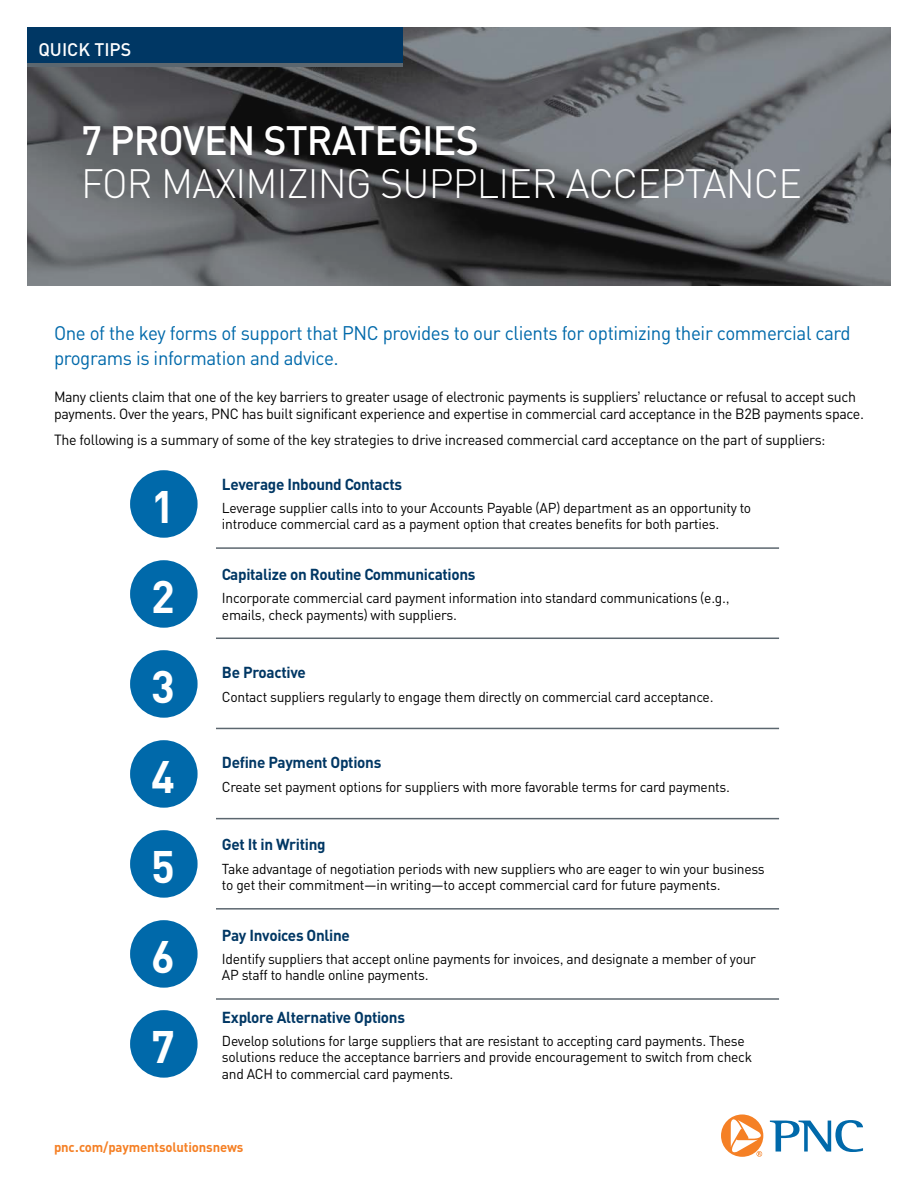
<style>
.page{position:relative;width:918px;height:1188px;background:#fff}
.page>*{position:absolute;margin:0;border:0;box-sizing:border-box;transform-origin:0 0}
.a_graph_copy{font:700 45px "PNC Sans";color:#fff}
.article_page_1_headl{font:300 40.5px/43.5px "PNC Sans";letter-spacing:-.02em;color:#fff}
.x_copy_intro_blue{font:19.5px/25.5px "PNC Sans";letter-spacing:-.02em;color:#0069aa;scale:.96 1}
.t1{font:500 18px "PNC Sans";color:#fff}
.a_graph_copy-2{font:700 15.75px "PNC Sans";letter-spacing:-.02em;color:#003764}
.a_body_copy_9_75_on{font:14.7px/16.5px "PNC Sans";letter-spacing:-.025em;color:#000}
.a_graph_copy-3{font:14.25px/16.5px "PNC Sans";letter-spacing:-.02em;color:#000}
.t2{font:700 13.5px "PNC Sans";letter-spacing:-.01em;color:#f58025}
.s1{font-weight:500}
</style>
<div class="page">
<svg style="left:770px;top:1120px;width:93px;height:32px"></svg>
<svg style="left:721px;top:1114px;width:42px;height:43px"></svg>
<hr style="left:216px;top:547px;width:563px;height:2px;background:#5c676f">
<hr style="left:216px;top:638px;width:563px;height:1px;background:#5c676f">
<hr style="left:216px;top:728px;width:563px;height:1px;background:#5c676f">
<hr style="left:216px;top:818px;width:563px;height:1px;background:#5c676f">
<hr style="left:216px;top:908px;width:563px;height:2px;background:#5c676f">
<hr style="left:216px;top:998px;width:563px;height:2px;background:#5c676f">
<div style="left:130px;top:470px;width:68px;height:68px;background:#0069aa;border-radius:50%"></div>
<div style="left:130px;top:560px;width:68px;height:68px;background:#0069aa;border-radius:50%"></div>
<div style="left:130px;top:650px;width:68px;height:68px;background:#0069aa;border-radius:50%"></div>
<div style="left:130px;top:740px;width:68px;height:68px;background:#0069aa;border-radius:50%"></div>
<div style="left:130px;top:830px;width:68px;height:68px;background:#0069aa;border-radius:50%"></div>
<div style="left:130px;top:920px;width:68px;height:68px;background:#0069aa;border-radius:50%"></div>
<div style="left:130px;top:1010px;width:68px;height:68px;background:#0069aa;border-radius:50%"></div>
<img style="left:27px;top:27px;width:864px;height:258px">
<div style="left:27px;top:27px;width:376px;height:39px;background:#003764"></div>
<hr style="left:27px;top:63px;width:376px;height:4px;background:#5c676f">
<p class="t1" style="left:38px;top:38px;width:94px">QUICK TIPS</p>
<p class="article_page_1_headl" style="left:81px;top:118px;width:723px"><span class="s1">7 PROVEN STRATEGIES<br></span>FOR MAXIMIZING SUPPLIER ACCEPTANCE</p>
<p class="x_copy_intro_blue" style="left:54px;top:320px;width:831px">One of the key forms of support that PNC provides to our clients for optimizing their commercial card programs is information and advice.</p>
<p class="a_body_copy_9_75_on" style="left:54px;top:388px;width:811px">Many clients claim that one of the key barriers to greater usage of electronic payments is suppliers’ reluctance or refusal to accept such payments. Over the years, PNC has built significant experience and expertise in commercial card acceptance in the B2B payments space.</p>
<p class="a_body_copy_9_75_on" style="left:54px;top:431px;width:773px">The following is a summary of some of the key strategies to drive increased commercial card acceptance on the part of suppliers:</p>
<p class="a_graph_copy-2" style="left:222px;top:474px;width:182px">Leverage Inbound Contacts</p>
<p class="a_graph_copy-3" style="left:222px;top:499px;width:531px">Leverage supplier calls into to your Accounts Payable (AP) department as an opportunity to introduce commercial card as a payment option that creates benefits for both parties.</p>
<p class="a_graph_copy-2" style="left:222px;top:564px;width:255px">Capitalize on Routine Communications</p>
<p class="a_graph_copy-3" style="left:222px;top:589px;width:509px">Incorporate commercial card payment information into standard communications (e.g., emails, check payments) with suppliers.</p>
<p class="a_graph_copy" style="left:151px;top:477px;width:25px">1</p>
<p class="a_graph_copy" style="left:151px;top:567px;width:25px">2</p>
<p class="a_graph_copy" style="left:151px;top:657px;width:25px">3</p>
<p class="a_graph_copy" style="left:151px;top:747px;width:25px">4</p>
<p class="a_graph_copy" style="left:151px;top:837px;width:25px">5</p>
<p class="a_graph_copy" style="left:151px;top:927px;width:25px">6</p>
<p class="a_graph_copy" style="left:151px;top:1017px;width:25px">7</p>
<p class="a_graph_copy-2" style="left:222px;top:662px;width:85px">Be Proactive</p>
<p class="a_graph_copy-3" style="left:222px;top:688px;width:493px">Contact suppliers regularly to engage them directly on commercial card acceptance.</p>
<p class="a_graph_copy-2" style="left:222px;top:752px;width:161px">Define Payment Options</p>
<p class="a_graph_copy-3" style="left:222px;top:778px;width:509px">Create set payment options for suppliers with more favorable terms for card payments.</p>
<p class="a_graph_copy-2" style="left:222px;top:834px;width:105px">Get It in Writing</p>
<p class="a_graph_copy-3" style="left:222px;top:860px;width:544px">Take advantage of negotiation periods with new suppliers who are eager to win your business to get their commitment—in writing—to accept commercial card for future payments.</p>
<p class="a_graph_copy-2" style="left:222px;top:925px;width:129px">Pay Invoices Online</p>
<p class="a_graph_copy-3" style="left:222px;top:950px;width:536px">Identify suppliers that accept online payments for invoices, and designate a member of your<br>AP staff to handle online payments.</p>
<p class="a_graph_copy-2" style="left:222px;top:1007px;width:185px">Explore Alternative Options</p>
<p class="a_graph_copy-3" style="left:222px;top:1032px;width:532px">Develop solutions for large suppliers that are resistant to accepting card payments. These solutions reduce the acceptance barriers and provide encouragement to switch from check and ACH to commercial card payments.</p>
<p class="t2" style="left:54px;top:1138px;width:191px">pnc.com/paymentsolutionsnews</p>
</div>
